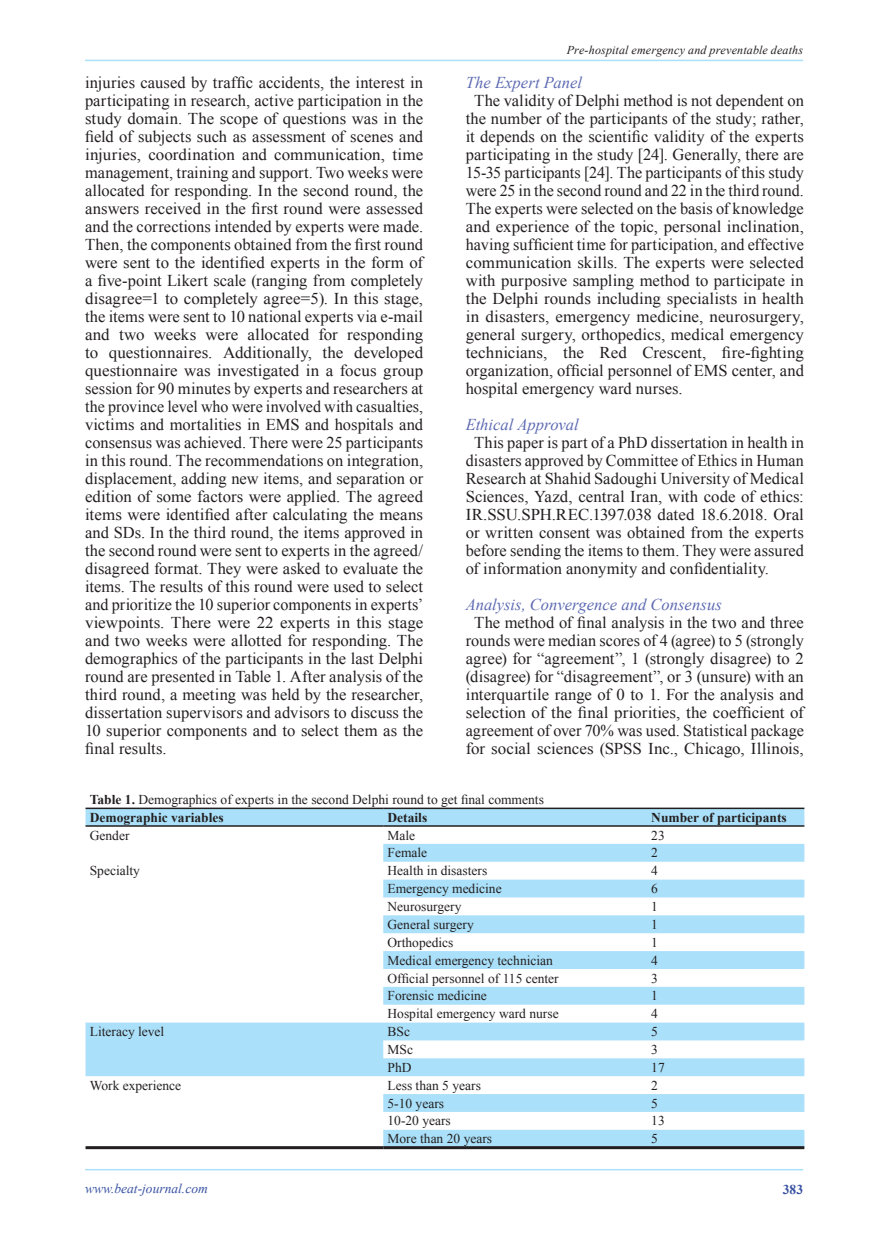
<style>
.page{position:relative;width:889px;height:1242px;background:#fff}
.page>*{position:absolute;margin:0;border:0;box-sizing:border-box;transform-origin:0 0}
.t1{font:16.5px/18px "Times New Roman";color:#231f20;text-align:justify}
.t2{font:italic 16.5px "Times New Roman";color:#5d6ab2}
.t3{font:13.5px/17.7px "Times New Roman";color:#231f20}
.t4{font:700 13.5px "Times New Roman";color:#231f20}
.t5{font:italic 13.5px "Times New Roman";color:#3a53a3}
.t6{font:700 13.5px "Times New Roman";color:#3a53a3}
.t7{font:italic 12px "Times New Roman";letter-spacing:.015em;color:#231f20}
.s1{font-weight:700}
</style>
<div class="page">
<hr style="left:85px;top:1169px;width:718px;height:1px;background:#aae0f9">
<hr style="left:85px;top:60px;width:718px;height:1px;background:#aae0f9">
<svg style="left:86px;top:809px;width:718px;height:337px"></svg>
<hr style="left:86px;top:1146px;width:297px;height:3px;background:#231f20">
<hr style="left:383px;top:1146px;width:264px;height:3px;background:#231f20">
<hr style="left:647px;top:1146px;width:157px;height:3px;background:#231f20">
<hr style="left:86px;top:807px;width:297px;height:2px;background:#231f20">
<hr style="left:383px;top:807px;width:264px;height:2px;background:#231f20">
<hr style="left:647px;top:807px;width:157px;height:2px;background:#231f20">
<hr style="left:86px;top:825px;width:297px;height:1px;background:#231f20">
<hr style="left:383px;top:825px;width:264px;height:1px;background:#231f20">
<hr style="left:647px;top:825px;width:157px;height:1px;background:#231f20">
<p class="t7" style="left:566px;top:42px;width:238px">Pre-hospital emergency and preventable deaths</p>
<p class="t1" style="left:85px;top:73px;width:340px">injuries caused by traffic accidents, the interest in participating in research, active participation in the study domain. The scope of questions was in the field of subjects such as assessment of scenes and injuries, coordination and communication, time management, training and support. Two weeks were allocated for responding. In the second round, the answers received in the first round were assessed and the corrections intended by experts were made.<br>Then, the components obtained from the first round were sent to the identified experts in the form of a five-point Likert scale (ranging from completely disagree=1 to completely agree=5). In this stage, the items were sent to 10 national experts via e-mail and two weeks were allocated for responding to questionnaires. Additionally, the developed questionnaire was investigated in a focus group session for 90 minutes by experts and researchers at the province level who were involved with casualties, victims and mortalities in EMS and hospitals and consensus was achieved. There were 25 participants in this round. The recommendations on integration, displacement, adding new items, and separation or edition of some factors were applied. The agreed items were identified after calculating the means and SDs. In the third round, the items approved in the second round were sent to experts in the agreed/ disagreed format. They were asked to evaluate the items. The results of this round were used to select and prioritize the 10 superior components in experts’ viewpoints. There were 22 experts in this stage and two weeks were allotted for responding. The demographics of the participants in the last Delphi round are presented in Table 1. After analysis of the third round, a meeting was held by the researcher, dissertation supervisors and advisors to discuss the 10 superior components and to select them as the final results.</p>
<p class="t2" style="left:466px;top:71px;width:118px">The Expert Panel</p>
<p class="t1" style="left:466px;top:91px;width:340px;text-indent:9px">The validity of Delphi method is not dependent on the number of the participants of the study; rather, it depends on the scientific validity of the experts participating in the study [24]. Generally, there are 15-35 participants [24]. The participants of this study were 25 in the second round and 22 in the third round.<br>The experts were selected on the basis of knowledge and experience of the topic, personal inclination, having sufficient time for participation, and effective communication skills. The experts were selected with purposive sampling method to participate in the Delphi rounds including specialists in health in disasters, emergency medicine, neurosurgery, general surgery, orthopedics, medical emergency technicians, the Red Crescent, fire-fighting organization, official personnel of EMS center, and hospital emergency ward nurses.</p>
<p class="t2" style="left:466px;top:413px;width:114px">Ethical Approval</p>
<p class="t1" style="left:466px;top:433px;width:340px;text-indent:9px">This paper is part of a PhD dissertation in health in disasters approved by Committee of Ethics in Human Research at Shahid Sadoughi University of Medical Sciences, Yazd, central Iran, with code of ethics:<br>IR.SSU.SPH.REC.1397.038 dated 18.6.2018. Oral or written consent was obtained from the experts before sending the items to them. They were assured of information anonymity and confidentiality.</p>
<p class="t2" style="left:466px;top:593px;width:258px">Analysis, Convergence and Consensus</p>
<p class="t1" style="left:466px;top:613px;width:340px;text-align:center">The method of final analysis in the two and three rounds were median scores of 4 (agree) to 5 (strongly agree) for “agreement”, 1 (strongly disagree) to 2 (disagree) for “disagreement”, or 3 (unsure) with an interquartile range of 0 to 1. For the analysis and selection of the final priorities, the coefficient of agreement of over 70% was used. Statistical package for social sciences (SPSS Inc., Chicago, Illinois,</p>
<p class="t3" style="left:90px;top:790px;width:455px"><span class="s1">Table 1.</span> Demographics of experts in the second Delphi round to get final comments<br><span class="s1">Demographic variables</span></p>
<p class="t4" style="left:387px;top:807px;width:41px">Details</p>
<p class="t4" style="left:651px;top:807px;width:137px">Number of participants</p>
<p class="t3" style="left:90px;top:826px;width:41px">Gender</p>
<p class="t3" style="left:387px;top:826px;width:29px">Male</p>
<p class="t3" style="left:651px;top:826px;width:15px">23</p>
<p class="t3" style="left:387px;top:843px;width:41px">Female</p>
<p class="t3" style="left:651px;top:843px;width:8px">2</p>
<p class="t3" style="left:90px;top:861px;width:52px">Specialty</p>
<p class="t3" style="left:387px;top:861px;width:101px">Health in disasters</p>
<p class="t3" style="left:651px;top:861px;width:8px">4</p>
<p class="t3" style="left:387px;top:879px;width:116px">Emergency medicine</p>
<p class="t3" style="left:651px;top:879px;width:8px">6</p>
<p class="t3" style="left:387px;top:897px;width:75px">Neurosurgery</p>
<p class="t3" style="left:651px;top:897px;width:8px">1</p>
<p class="t3" style="left:387px;top:915px;width:88px">General surgery</p>
<p class="t3" style="left:651px;top:915px;width:8px">1</p>
<p class="t3" style="left:387px;top:933px;width:67px">Orthopedics</p>
<p class="t3" style="left:651px;top:933px;width:8px">1</p>
<p class="t3" style="left:387px;top:951px;width:167px">Medical emergency technician</p>
<p class="t3" style="left:651px;top:951px;width:8px">4</p>
<p class="t3" style="left:387px;top:968px;width:173px">Official personnel of 115 center</p>
<p class="t3" style="left:651px;top:968px;width:8px">3</p>
<p class="t3" style="left:387px;top:986px;width:101px">Forensic medicine</p>
<p class="t3" style="left:651px;top:986px;width:8px">1</p>
<p class="t3" style="left:387px;top:1004px;width:173px">Hospital emergency ward nurse</p>
<p class="t3" style="left:651px;top:1004px;width:8px">4</p>
<p class="t3" style="left:90px;top:1022px;width:76px">Literacy level</p>
<p class="t3" style="left:387px;top:1022px;width:24px">BSc</p>
<p class="t3" style="left:651px;top:1022px;width:8px">5</p>
<p class="t3" style="left:387px;top:1040px;width:27px">MSc</p>
<p class="t3" style="left:651px;top:1040px;width:8px">3</p>
<p class="t3" style="left:387px;top:1058px;width:26px">PhD</p>
<p class="t3" style="left:651px;top:1058px;width:15px">17</p>
<p class="t3" style="left:90px;top:1076px;width:93px">Work experience</p>
<p class="t3" style="left:387px;top:1076px;width:95px">Less than 5 years</p>
<p class="t3" style="left:651px;top:1076px;width:8px">2</p>
<p class="t3" style="left:387px;top:1093px;width:58px">5-10 years</p>
<p class="t3" style="left:651px;top:1093px;width:8px">5</p>
<p class="t3" style="left:387px;top:1111px;width:65px">10-20 years</p>
<p class="t3" style="left:651px;top:1111px;width:15px">13</p>
<p class="t3" style="left:387px;top:1129px;width:106px">More than 20 years</p>
<p class="t3" style="left:651px;top:1129px;width:8px">5</p>
<p class="t5" style="left:85px;top:1179px;width:124px">www.beat-journal.com</p>
<p class="t6" style="left:782px;top:1179px;width:22px">383</p>
</div>
